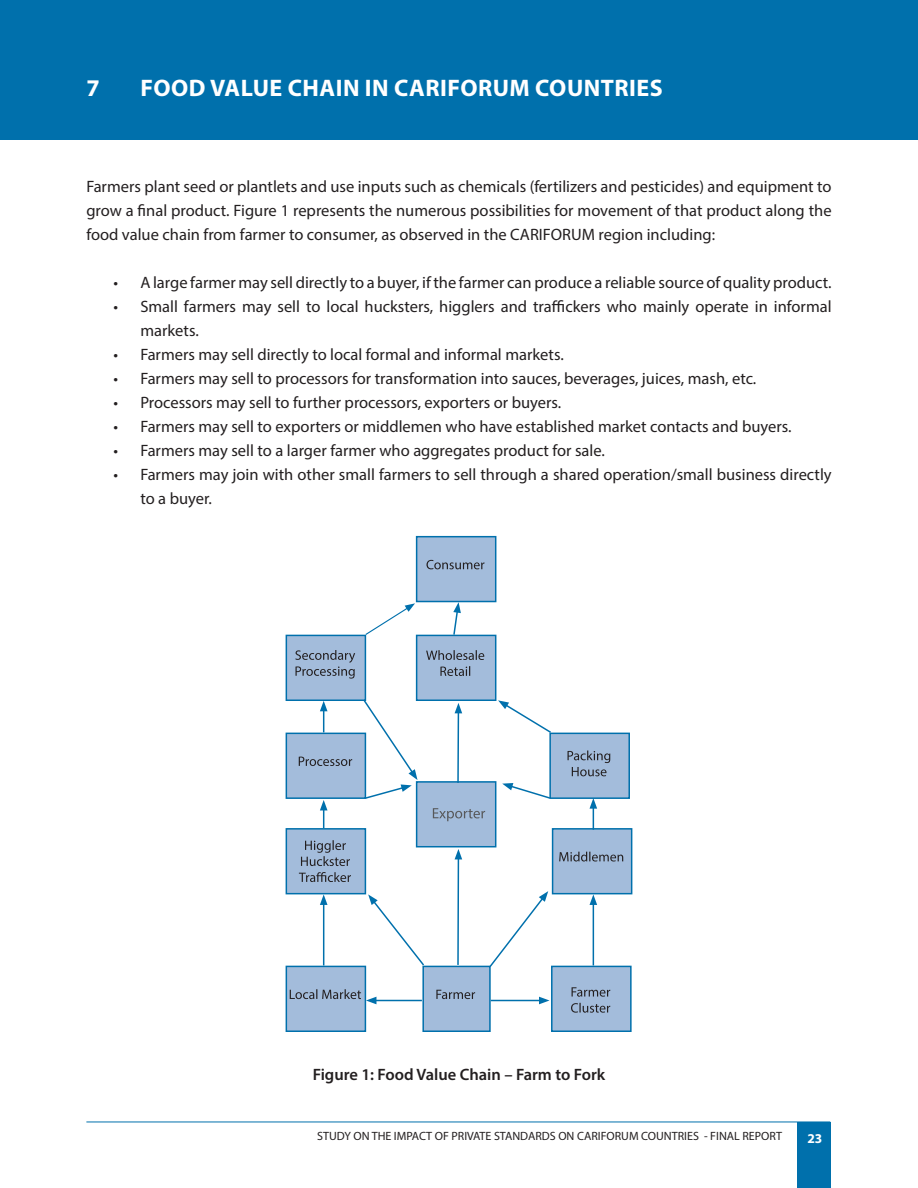
<style>
.page{position:relative;width:918px;height:1188px;background:#fff}
.page>*{position:absolute;margin:0;border:0;box-sizing:border-box;transform-origin:0 0}
.t1{font:700 24px "Myriad Pro";letter-spacing:.02em;color:#fff}
.t2{font:16.5px/24px "Myriad Pro";color:#231f20}
.t3{font:600 16.5px "Myriad Pro";color:#231f20}
.t4{font:700 13.5px "Myriad Pro";color:#fff}
.t5{font:12px "Myriad Pro";color:#231f20}
</style>
<div class="page">
<div style="left:797px;top:1123px;width:34px;height:65px;background:#0070ac"></div>
<hr style="left:86px;top:1122px;width:744px;height:1px;background:#0070ac">
<div style="left:0;top:0;width:918px;height:140px;background:#0070ac"></div>
<div style="left:416px;top:536px;width:80px;height:66px;background:#a3bcdb;border:2px solid #0070ac"></div>
<div style="left:416px;top:635px;width:80px;height:66px;background:#a3bcdb;border:2px solid #0070ac"></div>
<div style="left:416px;top:781px;width:80px;height:66px;background:#a3bcdb;border:2px solid #0070ac"></div>
<div style="left:286px;top:635px;width:80px;height:66px;background:#a3bcdb;border:2px solid #0070ac"></div>
<div style="left:286px;top:733px;width:80px;height:66px;background:#a3bcdb;border:2px solid #0070ac"></div>
<div style="left:549px;top:733px;width:81px;height:66px;background:#a3bcdb;border:2px solid #0070ac"></div>
<div style="left:286px;top:828px;width:80px;height:66px;background:#a3bcdb;border:2px solid #0070ac"></div>
<div style="left:552px;top:828px;width:80px;height:66px;background:#a3bcdb;border:2px solid #0070ac"></div>
<div style="left:286px;top:966px;width:80px;height:66px;background:#a3bcdb;border:2px solid #0070ac"></div>
<div style="left:422px;top:966px;width:69px;height:66px;background:#a3bcdb;border:2px solid #0070ac"></div>
<div style="left:551px;top:966px;width:81px;height:66px;background:#a3bcdb;border:2px solid #0070ac"></div>
<svg style="left:426px;top:560px;width:58px;height:9px"></svg>
<svg style="left:440px;top:666px;width:30px;height:10px"></svg>
<svg style="left:426px;top:650px;width:58px;height:10px"></svg>
<svg style="left:295px;top:650px;width:60px;height:29px"></svg>
<svg style="left:299px;top:757px;width:53px;height:9px"></svg>
<svg style="left:568px;top:750px;width:42px;height:26px"></svg>
<svg style="left:299px;top:872px;width:52px;height:10px"></svg>
<svg style="left:301px;top:840px;width:49px;height:26px"></svg>
<svg style="left:559px;top:852px;width:64px;height:10px"></svg>
<svg style="left:436px;top:990px;width:39px;height:9px"></svg>
<svg style="left:571px;top:1003px;width:39px;height:10px"></svg>
<svg style="left:572px;top:987px;width:38px;height:10px"></svg>
<svg style="left:364px;top:603px;width:51px;height:33px"></svg>
<svg style="left:452px;top:602px;width:9px;height:34px"></svg>
<hr style="left:457px;top:711px;width:2px;height:72px;background:#0070ac">
<svg style="left:455px;top:703px;width:7px;height:10px"></svg>
<hr style="left:457px;top:857px;width:2px;height:108px;background:#0070ac">
<svg style="left:455px;top:849px;width:7px;height:10px"></svg>
<svg style="left:498px;top:700px;width:55px;height:34px"></svg>
<svg style="left:320px;top:701px;width:8px;height:31px"></svg>
<svg style="left:320px;top:800px;width:8px;height:28px"></svg>
<hr style="left:323px;top:903px;width:1px;height:62px;background:#0070ac">
<svg style="left:320px;top:894px;width:8px;height:11px"></svg>
<hr style="left:593px;top:903px;width:1px;height:62px;background:#0070ac">
<svg style="left:590px;top:894px;width:7px;height:11px"></svg>
<svg style="left:590px;top:798px;width:7px;height:32px"></svg>
<svg style="left:362px;top:698px;width:56px;height:102px"></svg>
<svg style="left:368px;top:894px;width:58px;height:73px"></svg>
<svg style="left:488px;top:891px;width:60px;height:78px"></svg>
<hr style="left:491px;top:1000px;width:50px;height:1px;background:#0070ac">
<svg style="left:539px;top:997px;width:11px;height:7px"></svg>
<hr style="left:374px;top:1000px;width:48px;height:1px;background:#0070ac">
<svg style="left:290px;top:989px;width:86px;height:15px"></svg>
<svg style="left:502px;top:783px;width:50px;height:16px"></svg>
<svg style="left:433px;top:808px;width:52px;height:13px"></svg>
<h1 class="t1" style="left:86px;top:72px;width:15px">7</h1>
<h1 class="t1" style="left:140px;top:72px;width:31px">FOOD</h1>
<h1 class="t1" style="left:210px;top:72px;width:30px">VALUE</h1>
<h1 class="t1" style="left:288px;top:72px;width:46px">CHAIN</h1>
<h1 class="t1" style="left:365px;top:72px;width:200px">IN CARIFORUM COUNTRIES</h1>
<p class="t2" style="left:86px;top:174px;width:747px;text-align:justify">Farmers plant seed or plantlets and use inputs such as chemicals (fertilizers and pesticides) and equipment to grow a final product. Figure 1 represents the numerous possibilities for movement of that product along the food value chain from farmer to consumer, as observed in the CARIFORUM region including:</p>
<p class="t2" style="left:113px;top:270px;width:720px">• A large farmer may sell directly to a buyer, if the farmer can produce a reliable source of quality product.</p>
<p class="t2" style="left:140px;top:294px;width:693px;text-indent:-27px">• Small farmers may sell to local hucksters, higglers and traffickers who mainly operate in informal markets.</p>
<p class="t2" style="left:113px;top:342px;width:452px">• Farmers may sell directly to local formal and informal markets.</p>
<p class="t2" style="left:113px;top:366px;width:644px">• Farmers may sell to processors for transformation into sauces, beverages, juices, mash, etc.</p>
<p class="t2" style="left:113px;top:390px;width:449px">• Processors may sell to further processors, exporters or buyers.</p>
<p class="t2" style="left:113px;top:414px;width:680px">• Farmers may sell to exporters or middlemen who have established market contacts and buyers.</p>
<p class="t2" style="left:113px;top:438px;width:493px">• Farmers may sell to a larger farmer who aggregates product for sale.</p>
<p class="t2" style="left:140px;top:462px;width:693px;text-indent:-27px">• Farmers may join with other small farmers to sell through a shared operation/small business directly to a buyer.</p>
<p class="t3" style="left:313px;top:1064px;width:294px">Figure 1: Food Value Chain – Farm to Fork</p>
<p class="t5" style="left:317px;top:1129px;width:466px">STUDY ON THE IMPACT OF PRIVATE STANDARDS ON CARIFORUM COUNTRIES - FINAL REPORT</p>
<p class="t4" style="left:807px;top:1130px;width:16px">23</p>
</div>
